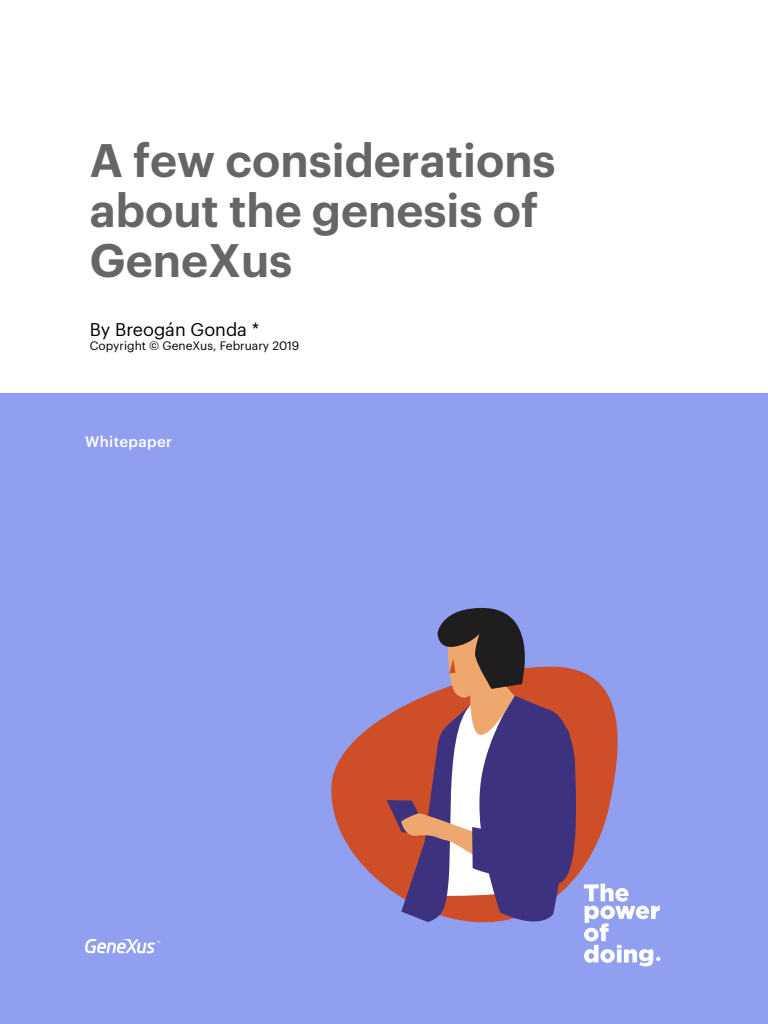
<style>
.page{position:relative;width:768px;height:1024px;background:#fff}
.page>*{position:absolute;margin:0;border:0;box-sizing:border-box;transform-origin:0 0}
.t1{font:600 46px/50px "Graphik";color:#666}
.t2{font:18px "Graphik";color:#000}
.t3{font:500 15px "Graphik";letter-spacing:.025em;color:#fff}
.t4{font:12px "Graphik";color:#000}
</style>
<div class="page">
<div style="left:0;top:393px;width:768px;height:631px;background:#919ff1"></div>
<svg style="left:85px;top:939px;width:75px;height:14px"></svg>
<svg style="left:331px;top:715px;width:56px;height:173px;fill:#ce4f27"></svg>
<svg style="left:387px;top:607px;width:273px;height:359px"></svg>
<p class="t1" style="left:90px;top:132px;width:467px">A few considerations about the genesis of<br>GeneXus</p>
<p class="t2" style="left:90px;top:316px;width:171px">By Breogán Gonda *</p>
<p class="t4" style="left:90px;top:337px;width:211px">Copyright © GeneXus, February 2019</p>
<p class="t3" style="left:85px;top:430px;width:89px">Whitepaper</p>
</div>
